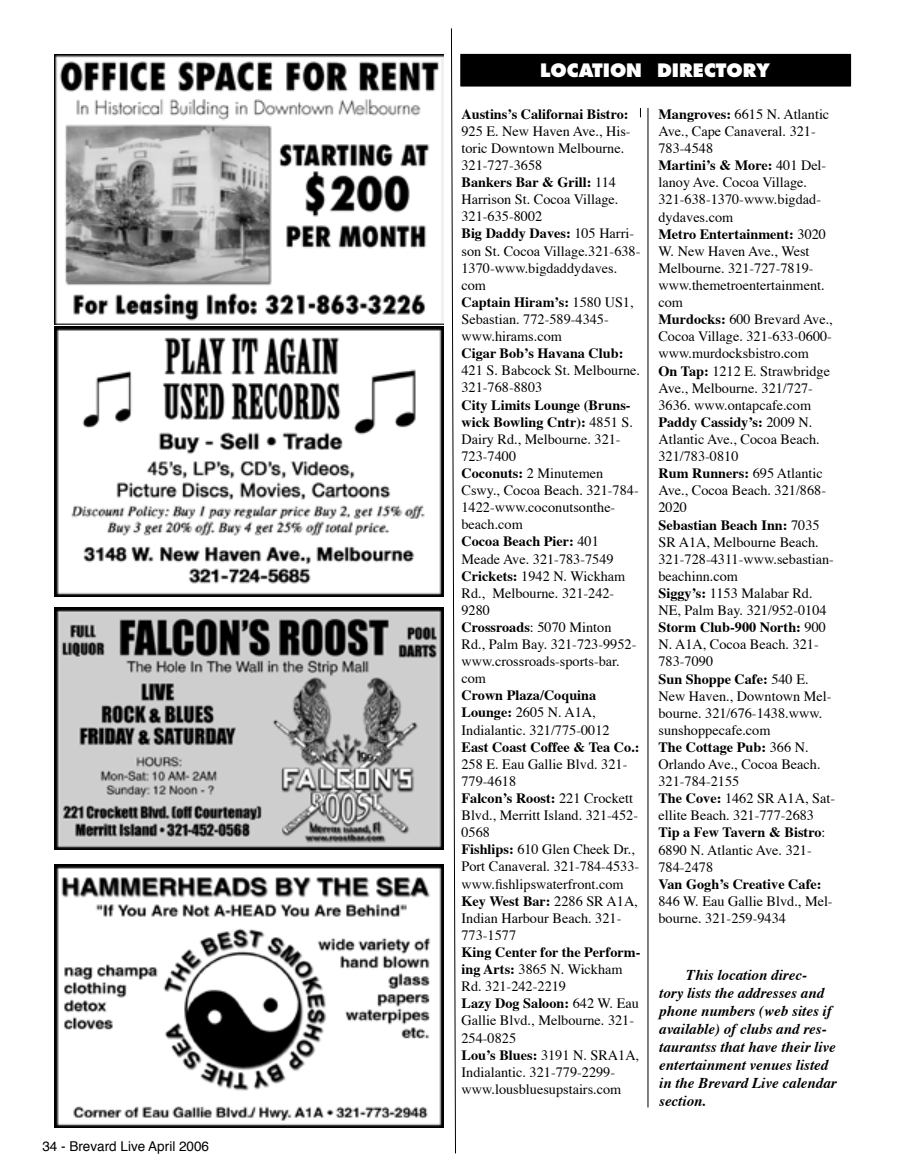
<style>
.page{position:relative;width:905px;height:1175px;background:#fff}
.page>*{position:absolute;margin:0;border:0;box-sizing:border-box;transform-origin:0 0}
.t1{font:800 18px "Futura";color:#fff}
.t2{font:italic 700 15px/18px "Times";color:#000}
.t3{font:14.25px/17.1px "Times";color:#000}
.t4{font:700 14.25px "Times";color:#000}
.t5{font:13.5px "Helvetica";color:#000}
.s1{font-weight:700}
</style>
<div class="page">
<img style="left:54px;top:327px;width:389px;height:270px">
<img style="left:54px;top:608px;width:389px;height:241px">
<img style="left:54px;top:864px;width:389px;height:263px">
<div style="left:461px;top:54px;width:389px;height:32px;background:#000"></div>
<img style="left:54px;top:54px;width:389px;height:270px">
<svg style="left:450px;top:28px;width:6px;height:1126px"></svg>
<hr style="left:647px;top:108px;width:1px;height:999px;background:#000">
<p class="t5" style="left:42px;top:1136px;width:168px">34 - Brevard Live April 2006</p>
<p class="t1" style="left:540px;top:60px;width:231px">LOCATION DIRECTORY</p>
<p class="t4" style="left:461px;top:104px;width:169px">Austins’s Californai Bistro:</p>
<p class="t3" style="left:461px;top:123px;width:180px">925 E. New Haven Ave., His&shy;toric Downtown Melbourne.<br>321-727-3658<br><span class="s1">Bankers Bar &amp; Grill:</span> 114<br>Harrison St. Cocoa Village.<br>321-635-8002<br><span class="s1">Big Daddy Daves:</span> 105 Harri&shy;son St. Cocoa Village.321-638-<br>1370-www.bigdaddydaves. com<br><span class="s1">Captain Hiram’s:</span> 1580 US1,<br>Sebastian. 772-589-4345- www.hirams.com</p>
<p class="t4" style="left:461px;top:344px;width:163px">Cigar Bob’s Havana Club:</p>
<p class="t3" style="left:461px;top:363px;width:180px">421 S. Babcock St. Melbourne.<br>321-768-8803</p>
<p class="t3" style="left:461px;top:397px;width:179px"><span class="s1">City Limits Lounge (Bruns&shy;wick Bowling Cntr):</span> 4851 S.<br>Dairy Rd., Melbourne. 321-<br>723-7400<br><span class="s1">Coconuts:</span> 2 Minutemen<br>Cswy., Cocoa Beach. 321-784-<br>1422-www.coconutsonthe&shy;beach.com<br><span class="s1">Cocoa Beach Pier:</span> 401<br>Meade Ave. 321-783-7549<br><span class="s1">Crickets:</span> 1942 N. Wickham<br>Rd., Melbourne. 321-242-<br>9280<br><span class="s1">Crossroads</span>: 5070 Minton<br>Rd., Palm Bay. 321-723-9952- www.crossroads-sports-bar. com</p>
<p class="t3" style="left:461px;top:688px;width:150px"><span class="s1">Crown Plaza/Coquina<br>Lounge:</span> 2605 N. A1A,<br>Indialantic. 321/775-0012</p>
<p class="t4" style="left:461px;top:737px;width:180px">East Coast Coffee &amp; Tea Co.:</p>
<p class="t3" style="left:461px;top:756px;width:179px">258 E. Eau Gallie Blvd. 321-<br>779-4618<br><span class="s1">Falcon’s Roost:</span> 221 Crockett<br>Blvd., Merritt Island. 321-452-<br>0568<br><span class="s1">Fishlips:</span> 610 Glen Cheek Dr.,<br>Port Canaveral. 321-784-4533- www.fishlipswaterfront.com<br><span class="s1">Key West Bar:</span> 2286 SR A1A,<br>Indian Harbour Beach. 321-<br>773-1577</p>
<p class="t3" style="left:461px;top:944px;width:180px"><span class="s1">King Center for the Perform&shy;ing Arts:</span> 3865 N. Wickham<br>Rd. 321-242-2219<br><span class="s1">Lazy Dog Saloon:</span> 642 W. Eau<br>Gallie Blvd., Melbourne. 321-<br>254-0825<br><span class="s1">Lou’s Blues:</span> 3191 N. SRA1A,<br>Indialantic. 321-779-2299- www.lousbluesupstairs.com</p>
<p class="t3" style="left:658px;top:106px;width:178px"><span class="s1">Mangroves:</span> 6615 N. Atlantic<br>Ave., Cape Canaveral. 321-<br>783-4548<br><span class="s1">Martini’s &amp; More:</span> 401 Del&shy;lanoy Ave. Cocoa Village.<br>321-638-1370-www.bigdad&shy;dydaves.com<br><span class="s1">Metro Entertainment:</span> 3020<br>W. New Haven Ave., West<br>Melbourne. 321-727-7819- www.themetroentertainment. com<br><span class="s1">Murdocks:</span> 600 Brevard Ave.,<br>Cocoa Village. 321-633-0600- www.murdocksbistro.com<br><span class="s1">On Tap:</span> 1212 E. Strawbridge<br>Ave., Melbourne. 321/727-<br>3636. www.ontapcafe.com<br><span class="s1">Paddy Cassidy’s:</span> 2009 N.<br>Atlantic Ave., Cocoa Beach.<br>321/783-0810<br><span class="s1">Rum Runners:</span> 695 Atlantic<br>Ave., Cocoa Beach. 321/868-<br>2020<br><span class="s1">Sebastian Beach Inn:</span> 7035<br>SR A1A, Melbourne Beach.<br>321-728-4311-www.sebastian&shy;beachinn.com<br><span class="s1">Siggy’s:</span> 1153 Malabar Rd.<br>NE, Palm Bay. 321/952-0104<br><span class="s1">Storm Club-900 North:</span> 900<br>N. A1A, Cocoa Beach. 321-<br>783-7090<br><span class="s1">Sun Shoppe Cafe:</span> 540 E.<br>New Haven., Downtown Mel&shy;bourne. 321/676-1438.www. sunshoppecafe.com<br><span class="s1">The Cottage Pub:</span> 366 N.<br>Orlando Ave., Cocoa Beach.<br>321-784-2155<br><span class="s1">The Cove:</span> 1462 SR A1A, Sat&shy;ellite Beach. 321-777-2683<br><span class="s1">Tip a Few Tavern &amp; Bistro</span>:<br>6890 N. Atlantic Ave. 321-<br>784-2478</p>
<p class="t4" style="left:658px;top:874px;width:164px">Van Gogh’s Creative Cafe:</p>
<p class="t3" style="left:658px;top:893px;width:176px">846 W. Eau Gallie Blvd., Mel&shy;bourne. 321-259-9434</p>
<p class="t2" style="left:659px;top:966px;width:179px;text-indent:27px">This location direc-<br>tory lists the addresses and phone numbers (web sites if available) of clubs and res&shy;taurantss that have their live entertainment venues listed in the Brevard Live calendar section.</p>
</div>
